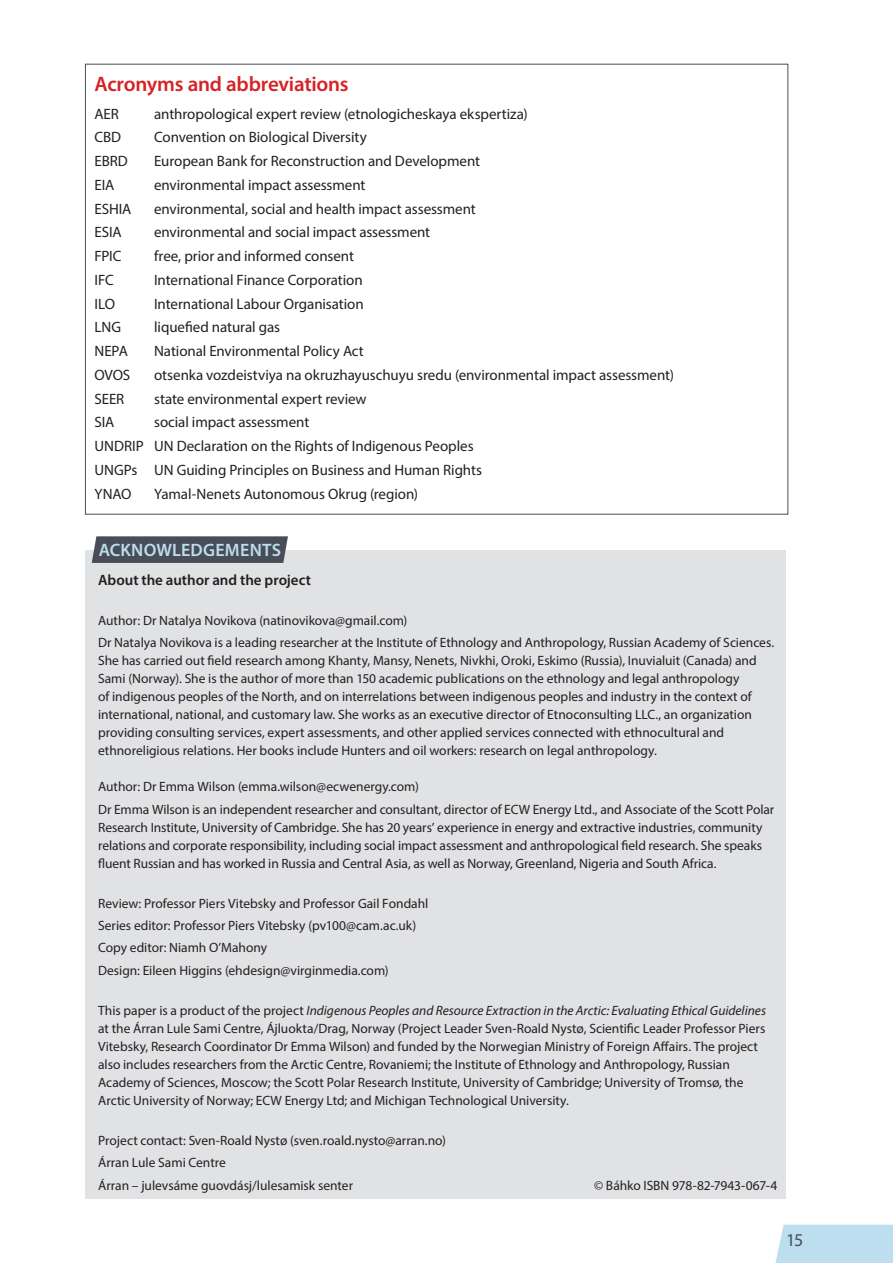
<style>
.page{position:relative;width:893px;height:1263px;background:#fff}
.page>*{position:absolute;margin:0;border:0;box-sizing:border-box;transform-origin:0 0}
.Sub-head_1{font:600 21px "Myriad Pro";letter-spacing:-.015em;color:#d62326}
.Box_head{font:600 18px "Myriad Pro";letter-spacing:.015em;color:#bcdeef}
.t1{font:18px "Myriad Pro";color:#484d57}
.Body_text{font:15px "Myriad Pro";letter-spacing:-.005em;color:#231f20}
.Box_table_text{font:600 15px "Myriad Pro";letter-spacing:-.005em;color:#231f20}
.Box_table_text-2{font:13.5px/18px "Myriad Pro";letter-spacing:-.005em;color:#231f20}
.s1{font-style:italic}
</style>
<div class="page">
<div style="left:775px;top:1225px;width:118px;height:38px;background:#bcdeef"></div>
<div style="left:85px;top:551px;width:701px;height:648px;background:#e1e2e4"></div>
<svg style="left:92px;top:536px;width:196px;height:27px;background:#4e535c"></svg>
<p class="Sub-head_1" style="left:95px;top:70px;width:255px">Acronyms and abbreviations</p>
<p class="Body_text" style="left:95px;top:104px;width:26px">AER</p>
<p class="Body_text" style="left:154px;top:104px;width:375px">anthropological expert review (etnologicheskaya ekspertiza)</p>
<p class="Body_text" style="left:95px;top:128px;width:28px">CBD</p>
<p class="Body_text" style="left:154px;top:128px;width:214px">Convention on Biological Diversity</p>
<p class="Body_text" style="left:95px;top:152px;width:35px">EBRD</p>
<p class="Body_text" style="left:154px;top:152px;width:327px">European Bank for Reconstruction and Development</p>
<p class="Body_text" style="left:95px;top:176px;width:21px">EIA</p>
<p class="Body_text" style="left:154px;top:176px;width:213px">environmental impact assessment</p>
<p class="Body_text" style="left:95px;top:199px;width:38px">ESHIA</p>
<p class="Body_text" style="left:154px;top:199px;width:323px">environmental, social and health impact assessment</p>
<p class="Body_text" style="left:95px;top:223px;width:29px">ESIA</p>
<p class="Body_text" style="left:154px;top:223px;width:278px">environmental and social impact assessment</p>
<p class="Body_text" style="left:95px;top:247px;width:28px">FPIC</p>
<p class="Body_text" style="left:154px;top:247px;width:201px">free, prior and informed consent</p>
<p class="Body_text" style="left:95px;top:271px;width:21px">IFC</p>
<p class="Body_text" style="left:154px;top:271px;width:210px">International Finance Corporation</p>
<p class="Body_text" style="left:95px;top:294px;width:22px">ILO</p>
<p class="Body_text" style="left:154px;top:294px;width:211px">International Labour Organisation</p>
<p class="Body_text" style="left:95px;top:318px;width:28px">LNG</p>
<p class="Body_text" style="left:154px;top:318px;width:127px">liquefied natural gas</p>
<p class="Body_text" style="left:95px;top:342px;width:35px">NEPA</p>
<p class="Body_text" style="left:154px;top:342px;width:211px">National Environmental Policy Act</p>
<p class="Body_text" style="left:95px;top:366px;width:37px">OVOS</p>
<p class="Body_text" style="left:154px;top:366px;width:521px">otsenka vozdeistviya na okruzhayuschuyu sredu (environmental impact assessment)</p>
<p class="Body_text" style="left:95px;top:389px;width:31px">SEER</p>
<p class="Body_text" style="left:154px;top:389px;width:214px">state environmental expert review</p>
<p class="Body_text" style="left:95px;top:413px;width:21px">SIA</p>
<p class="Body_text" style="left:154px;top:413px;width:157px">social impact assessment</p>
<p class="Body_text" style="left:95px;top:437px;width:381px">UNDRIP UN Declaration on the Rights of Indigenous Peoples</p>
<p class="Body_text" style="left:95px;top:461px;width:389px">UNGPs UN Guiding Principles on Business and Human Rights</p>
<p class="Body_text" style="left:95px;top:484px;width:38px">YNAO</p>
<p class="Body_text" style="left:154px;top:484px;width:266px">Yamal-Nenets Autonomous Okrug (region)</p>
<p class="Box_head" style="left:99px;top:539px;width:184px">ACKNOWLEDGEMENTS</p>
<p class="Box_table_text" style="left:98px;top:570px;width:214px">About the author and the project</p>
<p class="Box_table_text-2" style="left:98px;top:611px;width:311px">Author: Dr Natalya Novikova (natinovikova@gmail.com)</p>
<p class="Box_table_text-2" style="left:98px;top:634px;width:678px">Dr Natalya Novikova is a leading researcher at the Institute of Ethnology and Anthropology, Russian Academy of Sciences.<br>She has carried out field research among Khanty, Mansy, Nenets, Nivkhi, Oroki, Eskimo (Russia), Inuvialuit (Canada) and Sami (Norway). She is the author of more than 150 academic publications on the ethnology and legal anthropology<br>of indigenous peoples of the North, and on interrelations between indigenous peoples and industry in the context of international, national, and customary law. She works as an executive director of Etnoconsulting LLC., an organization providing consulting services, expert assessments, and other applied services connected with ethnocultural and ethnoreligious relations. Her books include Hunters and oil workers: research on legal anthropology.</p>
<p class="Box_table_text-2" style="left:98px;top:778px;width:322px">Author: Dr Emma Wilson (emma.wilson@ecwenergy.com)</p>
<p class="Box_table_text-2" style="left:98px;top:800px;width:678px">Dr Emma Wilson is an independent researcher and consultant, director of ECW Energy Ltd., and Associate of the Scott Polar Research Institute, University of Cambridge. She has 20 years’ experience in energy and extractive industries, community relations and corporate responsibility, including social impact assessment and anthropological field research. She speaks fluent Russian and has worked in Russia and Central Asia, as well as Norway, Greenland, Nigeria and South Africa.</p>
<p class="Box_table_text-2" style="left:98px;top:894px;width:332px">Review: Professor Piers Vitebsky and Professor Gail Fondahl</p>
<p class="Box_table_text-2" style="left:98px;top:916px;width:320px">Series editor: Professor Piers Vitebsky (pv100@cam.ac.uk)</p>
<p class="Box_table_text-2" style="left:98px;top:939px;width:171px">Copy editor: Niamh O’Mahony</p>
<p class="Box_table_text-2" style="left:98px;top:961px;width:292px">Design: Eileen Higgins (ehdesign@virginmedia.com)</p>
<p class="Box_table_text-2" style="left:98px;top:1001px;width:669px">This paper is a product of the project <span class="s1">Indigenous Peoples and Resource Extraction in the Arctic: Evaluating Ethical Guidelines </span>at the Árran Lule Sami Centre, Ájluokta/Drag, Norway (Project Leader Sven-Roald Nystø, Scientific Leader Professor Piers Vitebsky, Research Coordinator Dr Emma Wilson) and funded by the Norwegian Ministry of Foreign Affairs. The project also includes researchers from the Arctic Centre, Rovaniemi; the Institute of Ethnology and Anthropology, Russian Academy of Sciences, Moscow; the Scott Polar Research Institute, University of Cambridge; University of Tromsø, the Arctic University of Norway; ECW Energy Ltd; and Michigan Technological University.</p>
<p class="Box_table_text-2" style="left:98px;top:1131px;width:349px">Project contact: Sven-Roald Nystø (sven.roald.nysto@arran.no)</p>
<p class="Box_table_text-2" style="left:98px;top:1154px;width:129px">Árran Lule Sami Centre</p>
<p class="Box_table_text-2" style="left:98px;top:1176px;width:256px">Árran – julevsáme guovdásj/lulesamisk senter</p>
<p class="Box_table_text-2" style="left:594px;top:1176px;width:185px">© Báhko ISBN 978-82-7943-067-4</p>
<h2 class="t1" style="left:786px;top:1228px;width:19px">15</h2>
</div>
